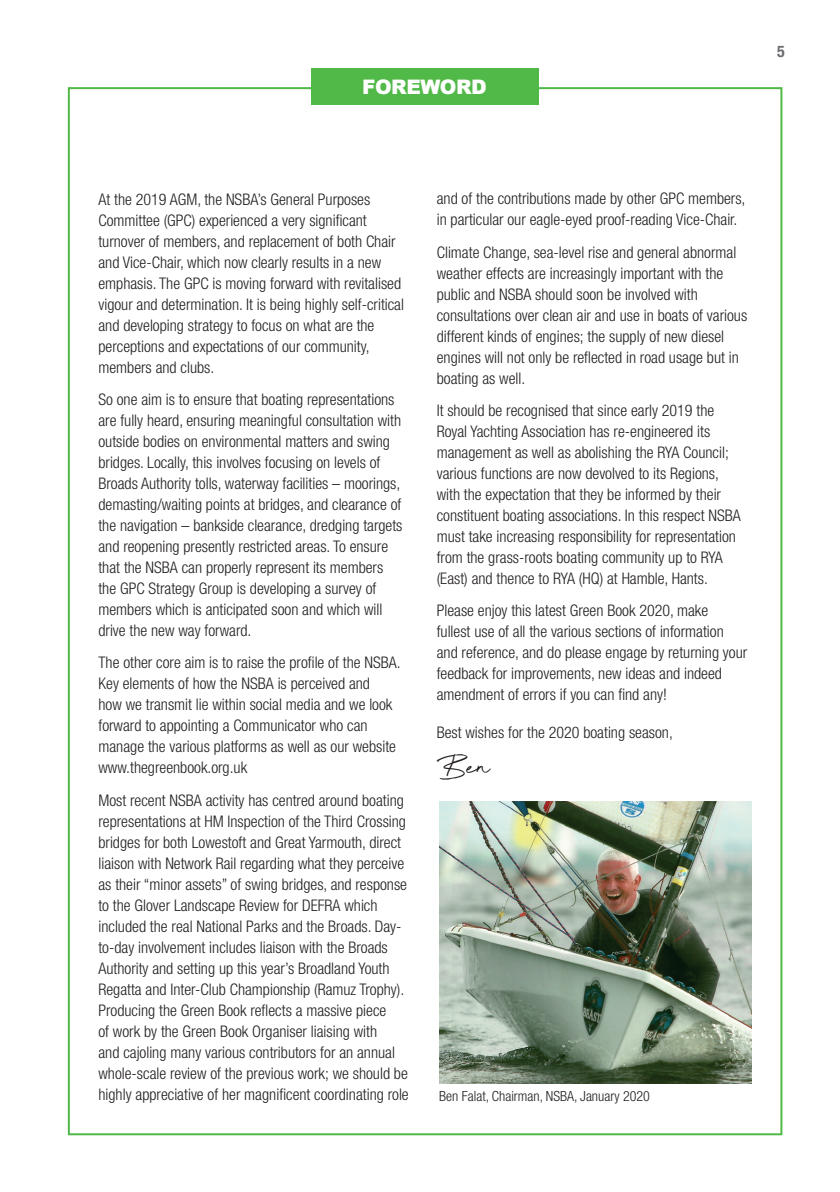
<style>
.page{position:relative;width:840px;height:1192px;background:#fff}
.page>*{position:absolute;margin:0;border:0;box-sizing:border-box;transform-origin:0 0}
.t1{font:36px "Beyond Infinity";color:#231f20}
.t2{font:900 20px "Arial";letter-spacing:-.02em;color:#fff}
.t3{font:300 condensed 16px/21px "Helvetica Neue";color:#231f20}
.t4{font:700 condensed 16px "Helvetica Neue";color:#6c6d70}
.t5{font:300 condensed 14px "Helvetica Neue";color:#231f20}
</style>
<div class="page">
<div style="left:311px;top:68px;width:227px;height:37px;background:#51b948"></div>
<img style="left:439px;top:801px;width:313px;height:282px">
<p class="t2" style="left:362px;top:72px;width:126px">FOREWORD</p>
<p class="t4" style="left:777px;top:42px;width:9px">5</p>
<p class="t3" style="left:98px;top:188px;width:307px">At the 2019 AGM, the NSBA’s General Purposes Committee (GPC) experienced a very significant turnover of members, and replacement of both Chair and Vice-Chair, which now clearly results in a new emphasis. The GPC is moving forward with revitalised vigour and determination. It is being highly self-critical and developing strategy to focus on what are the perceptions and expectations of our community, members and clubs.</p>
<p class="t3" style="left:98px;top:389px;width:305px">So one aim is to ensure that boating representations are fully heard, ensuring meaningful consultation with outside bodies on environmental matters and swing bridges. Locally, this involves focusing on levels of Broads Authority tolls, waterway facilities – moorings, demasting/waiting points at bridges, and clearance of the navigation – bankside clearance, dredging targets and reopening presently restricted areas. To ensure that the NSBA can properly represent its members the GPC Strategy Group is developing a survey of members which is anticipated soon and which will drive the new way forward.</p>
<p class="t3" style="left:98px;top:652px;width:303px">The other core aim is to raise the profile of the NSBA.<br>Key elements of how the NSBA is perceived and<br>how we transmit lie within social media and we look forward to appointing a Communicator who can manage the various platforms as well as our website www.thegreenbook.org.uk</p>
<p class="t3" style="left:98px;top:789px;width:312px">Most recent NSBA activity has centred around boating representations at HM Inspection of the Third Crossing bridges for both Lowestoft and Great Yarmouth, direct liaison with Network Rail regarding what they perceive as their “minor assets” of swing bridges, and response to the Glover Landscape Review for DEFRA which included the real National Parks and the Broads. Day&shy;to-day involvement includes liaison with the Broads Authority and setting up this year’s Broadland Youth Regatta and Inter-Club Championship (Ramuz Trophy).<br>Producing the Green Book reflects a massive piece<br>of work by the Green Book Organiser liaising with<br>and cajoling many various contributors for an annual whole-scale review of the previous work; we should be highly appreciative of her magnificent coordinating role</p>
<p class="t3" style="left:437px;top:188px;width:310px">and of the contributions made by other GPC members, in particular our eagle-eyed proof-reading Vice-Chair.</p>
<p class="t3" style="left:437px;top:241px;width:312px">Climate Change, sea-level rise and general abnormal weather effects are increasingly important with the public and NSBA should soon be involved with consultations over clean air and use in boats of various different kinds of engines; the supply of new diesel engines will not only be reflected in road usage but in boating as well.</p>
<p class="t3" style="left:437px;top:400px;width:305px">It should be recognised that since early 2019 the Royal Yachting Association has re-engineered its management as well as abolishing the RYA Council; various functions are now devolved to its Regions, with the expectation that they be informed by their constituent boating associations. In this respect NSBA must take increasing responsibility for representation from the grass-roots boating community up to RYA (East) and thence to RYA (HQ) at Hamble, Hants.</p>
<p class="t3" style="left:437px;top:600px;width:312px">Please enjoy this latest Green Book 2020, make<br>fullest use of all the various sections of information and reference, and do please engage by returning your feedback for improvements, new ideas and indeed amendment of errors if you can find any!</p>
<p class="t3" style="left:437px;top:722px;width:238px">Best wishes for the 2020 boating season,</p>
<h1 class="t1" style="left:437px;top:747px;width:54px">Ben</h1>
<p class="t5" style="left:439px;top:1087px;width:212px">Ben Falat, Chairman, NSBA, January 2020</p>
</div>
